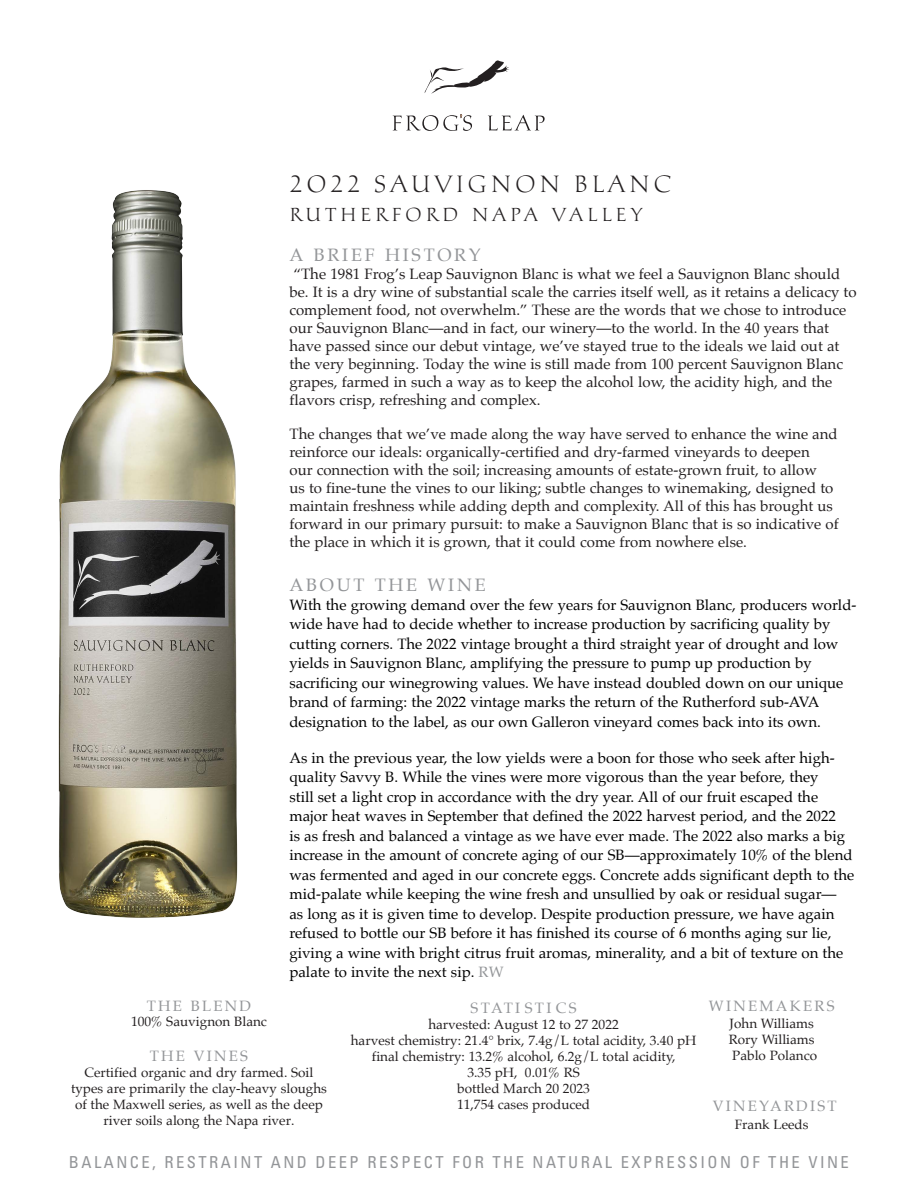
<style>
.page{position:relative;width:918px;height:1188px;background:#fff}
.page>*{position:absolute;margin:0;border:0;box-sizing:border-box;transform-origin:0 0}
.t1{font:24px "Palatino Nova Pro Titling";letter-spacing:.15em;color:#231f20}
.t2{font:18px "Palatino";letter-spacing:.15em;color:#939598}
.t3{font:condensed 16.5px "Univers LT Pro";letter-spacing:.15em;color:#939598}
.t4{font:15px/19.5px "Palatino";color:#000}
.t5{font:15px/18px "Palatino";color:#231f20}
.t6{font:15px "Palatino";letter-spacing:.15em;color:#939598}
.t7{font:13.5px/16px "Palatino";color:#231f20;text-align:center}
.s1{color:#939598}
</style>
<div class="page">
<svg style="left:425px;top:60px;width:84px;height:34px"></svg>
<svg style="left:488px;top:115px;width:57px;height:15px"></svg>
<svg style="left:393px;top:114px;width:79px;height:17px"></svg>
<img style="left:58px;top:190px;width:180px;height:728px">
<p class="t1" style="left:289px;top:170px;width:383px">2022 SAUVIGNON BLANC</p>
<p class="t1" style="left:289px;top:199px;width:355px">rutherford napa valley</p>
<p class="t2" style="left:289px;top:240px;width:193px">A BRIEF HISTORY</p>
<p class="t5" style="left:289px;top:265px;width:569px">“The 1981 Frog’s Leap Sauvignon Blanc is what we feel a Sauvignon Blanc should be. It is a dry wine of substantial scale the carries itself well, as it retains a delicacy to complement food, not overwhelm.” These are the words that we chose to introduce our Sauvignon Blanc—and in fact, our winery—to the world. In the 40 years that have passed since our debut vintage, we’ve stayed true to the ideals we laid out at the very beginning. Today the wine is still made from 100 percent Sauvignon Blanc grapes, farmed in such a way as to keep the alcohol low, the acidity high, and the flavors crisp, refreshing and complex.</p>
<p class="t5" style="left:289px;top:425px;width:551px">The changes that we’ve made along the way have served to enhance the wine and reinforce our ideals: organically-certified and dry-farmed vineyards to deepen<br>our connection with the soil; increasing amounts of estate-grown fruit, to allow<br>us to fine-tune the vines to our liking; subtle changes to winemaking, designed to maintain freshness while adding depth and complexity. All of this has brought us forward in our primary pursuit: to make a Sauvignon Blanc that is so indicative of the place in which it is grown, that it could come from nowhere else.</p>
<p class="t2" style="left:289px;top:570px;width:198px">ABOUT THE WINE</p>
<p class="t4" style="left:289px;top:595px;width:569px">With the growing demand over the few years for Sauvignon Blanc, producers world&shy;wide have had to decide whether to increase production by sacrificing quality by cutting corners. The 2022 vintage brought a third straight year of drought and low yields in Sauvignon Blanc, amplifying the pressure to pump up production by sacrificing our winegrowing values. We have instead doubled down on our unique brand of farming: the 2022 vintage marks the return of the Rutherford sub-AVA designation to the label, as our own Galleron vineyard comes back into its own.</p>
<p class="t4" style="left:289px;top:748px;width:566px">As in the previous year, the low yields were a boon for those who seek after high&shy;quality Savvy B. While the vines were more vigorous than the year before, they<br>still set a light crop in accordance with the dry year. All of our fruit escaped the major heat waves in September that defined the 2022 harvest period, and the 2022<br>is as fresh and balanced a vintage as we have ever made. The 2022 also marks a big increase in the amount of concrete aging of our SB—approximately 10% of the blend was fermented and aged in our concrete eggs. Concrete adds significant depth to the mid-palate while keeping the wine fresh and unsullied by oak or residual sugar—<br>as long as it is given time to develop. Despite production pressure, we have again refused to bottle our SB before it has finished its course of 6 months aging sur lie, giving a wine with bright citrus fruit aromas, minerality, and a bit of texture on the palate to invite the next sip. <span class="s1">RW</span></p>
<p class="t6" style="left:147px;top:993px;width:106px">THE BLEND</p>
<p class="t7" style="left:131px;top:1014px;width:137px">100% Sauvignon Blanc</p>
<p class="t6" style="left:150px;top:1043px;width:100px">THE VINES</p>
<p class="t7" style="left:71px;top:1065px;width:257px">Certified organic and dry farmed. Soil types are primarily the clay-heavy sloughs of the Maxwell series, as well as the deep river soils along the Napa river.</p>
<p class="t6" style="left:471px;top:995px;width:108px">STATI STI CS</p>
<p class="t7" style="left:351px;top:1016px;width:347px">harvested: August 12 to 27 2022<br>harvest chemistry: 21.4° brix, 7.4g/L total acidity, 3.40 pH final chemistry: 13.2% alcohol, 6.2g/L total acidity,<br>3.35 pH, 0.01% RS<br>bottled March 20 2023<br>11,754 cases produced</p>
<p class="t6" style="left:709px;top:994px;width:127px">WINEMAKERS</p>
<p class="t7" style="left:729px;top:1015px;width:90px;text-align:left">John Williams<br>Rory Williams<br>Pablo Polanco</p>
<p class="t6" style="left:713px;top:1093px;width:126px">VINEYARDIST</p>
<p class="t7" style="left:735px;top:1116px;width:75px">Frank Leeds</p>
<p class="t3" style="left:69px;top:1152px;width:781px">BALANCE, RESTRAINT AND DEEP RESPECT FOR THE NATURAL EXPRESSION OF THE VINE</p>
</div>
